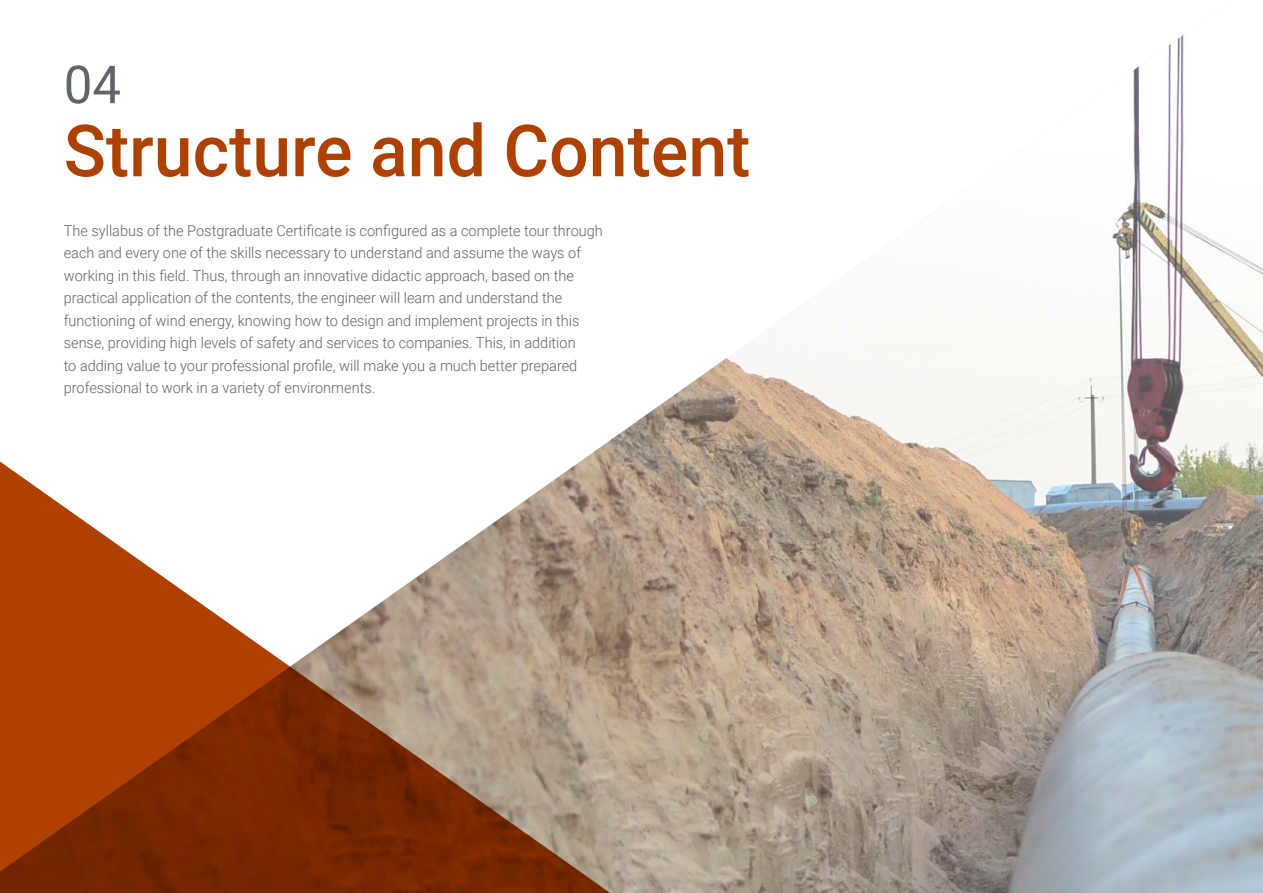
<style>
.page{position:relative;width:1263px;height:893px;background:#fff}
.page>*{position:absolute;margin:0;border:0;box-sizing:border-box;transform-origin:0 0}
.Portadilla{font:500 72px "Roboto";color:#ae4000}
.t1{font:52.5px "Roboto";color:#61646a}
.t2{font:300 15px/22.5px "Roboto";color:#61646a}
</style>
<div class="page">
<img style="left:602px;top:35px;width:661px;height:858px">
<svg style="left:0;top:446px;width:640px;height:447px"></svg>
<p class="t1" style="left:64px;top:48px;width:59px">04</p>
<p class="Portadilla" style="left:64px;top:100px;width:688px">Structure and Content</p>
<p class="t2" style="left:64px;top:218px;width:541px">The syllabus of the Postgraduate Certificate is configured as a complete tour through each and every one of the skills necessary to understand and assume the ways of working in this field. Thus, through an innovative didactic approach, based on the practical application of the contents, the engineer will learn and understand the functioning of wind energy, knowing how to design and implement projects in this sense, providing high levels of safety and services to companies. This, in addition<br>to adding value to your professional profile, will make you a much better prepared professional to work in a variety of environments.</p>
</div>
